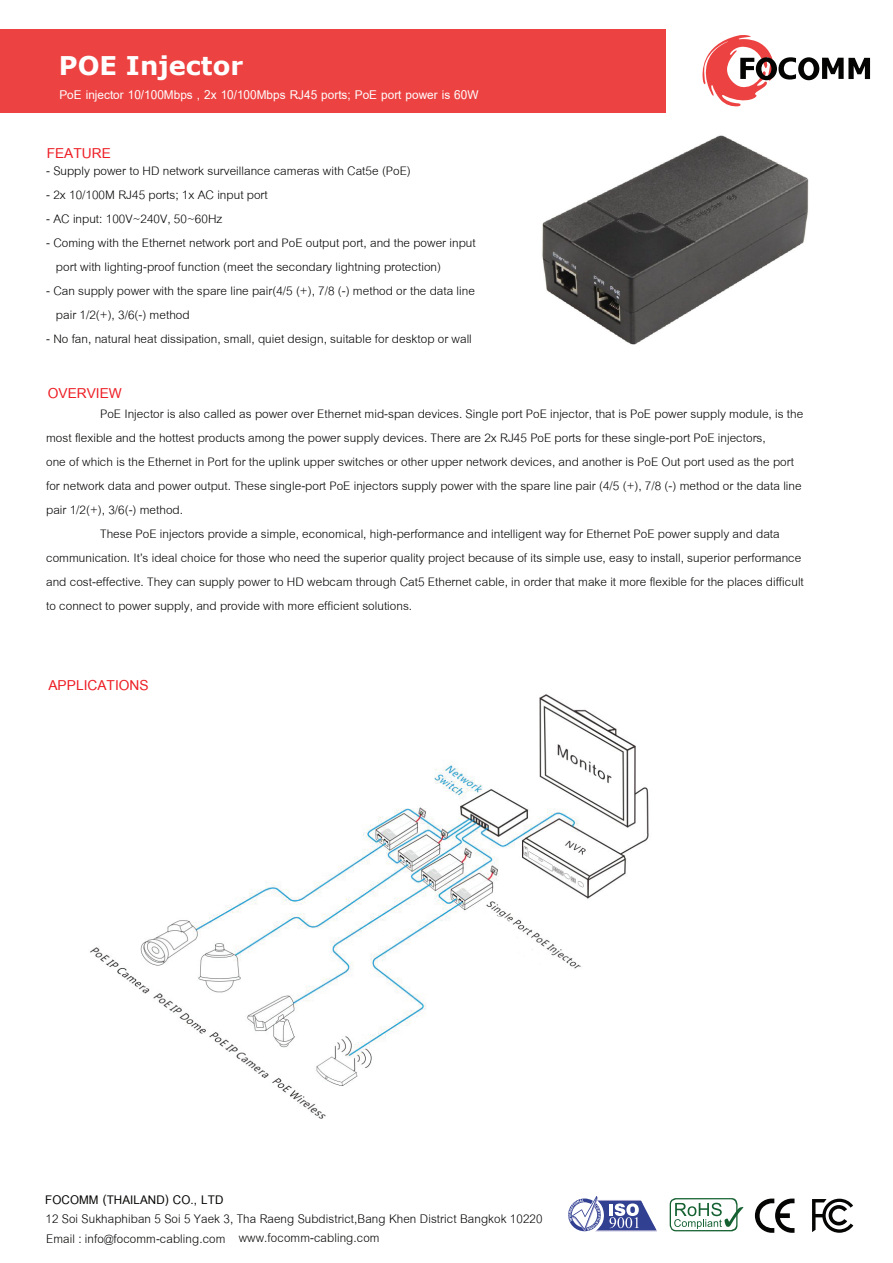
<style>
.page{position:relative;width:893px;height:1263px;background:#fff}
.page>*{position:absolute;margin:0;border:0;box-sizing:border-box;transform-origin:0 0}
.t1{font:700 25.8px "Verdana";color:#fff}
.t2{font:700 21px "Cordia New";color:#ed1d23}
.t3{font:700 18.6px "Cordia New";color:#fff}
.t4{font:18.3px/19.5px "Cordia New";letter-spacing:.005em;color:#040503}
.t5{font:700 18.3px "Cordia New";letter-spacing:.005em;color:#040503}
.t6{font:18px/24px "Cordia New";color:#040503}
</style>
<div class="page">
<img style="left:90px;top:694px;width:559px;height:425px">
<div style="left:0;top:29px;width:666px;height:83px;background:#ec4342"></div>
<svg style="left:702px;top:35px;width:168px;height:72px"></svg>
<svg style="left:568px;top:1196px;width:89px;height:36px"></svg>
<svg style="left:670px;top:1198px;width:73px;height:33px"></svg>
<svg style="left:755px;top:1198px;width:39px;height:35px"></svg>
<svg style="left:812px;top:1199px;width:41px;height:34px"></svg>
<img style="left:542px;top:135px;width:267px;height:210px">
<h1 class="t1" style="left:59px;top:48px;width:186px">POE Injector</h1>
<p class="t3" style="left:59px;top:84px;width:421px">PoE injector 10/100Mbps , 2x 10/100Mbps RJ45 ports; PoE port power is 60W</p>
<p class="t2" style="left:47px;top:140px;width:66px">FEATURE</p>
<p class="t6" style="left:46px;top:160px;width:366px">- Supply power to HD network surveillance cameras with Cat5e (PoE)</p>
<p class="t6" style="left:46px;top:184px;width:223px">- 2x 10/100M RJ45 ports; 1x AC input port</p>
<p class="t6" style="left:46px;top:208px;width:178px">- AC input: 100V~240V, 50~60Hz</p>
<p class="t6" style="left:56px;top:232px;width:421px;text-indent:-10px">- Coming with the Ethernet network port and PoE output port, and the power input port with lighting-proof function (meet the secondary lightning protection)</p>
<p class="t6" style="left:56px;top:280px;width:421px;text-indent:-10px">- Can supply power with the spare line pair(4/5 (+), 7/8 (-) method or the data line pair 1/2(+), 3/6(-) method</p>
<p class="t6" style="left:46px;top:328px;width:427px">- No fan, natural heat dissipation, small, quiet design, suitable for desktop or wall</p>
<p class="t2" style="left:48px;top:381px;width:76px">OVERVIEW</p>
<p class="t6" style="left:46px;top:403px;width:759px;text-indent:54px">PoE Injector is also called as power over Ethernet mid-span devices. Single port PoE injector, that is PoE power supply module, is the most flexible and the hottest products among the power supply devices. There are 2x RJ45 PoE ports for these single-port PoE injectors,<br>one of which is the Ethernet in Port for the uplink upper switches or other upper network devices, and another is PoE Out port used as the port for network data and power output. These single-port PoE injectors supply power with the spare line pair (4/5 (+), 7/8 (-) method or the data line pair 1/2(+), 3/6(-) method.</p>
<p class="t6" style="left:46px;top:523px;width:759px;text-indent:54px">These PoE injectors provide a simple, economical, high-performance and intelligent way for Ethernet PoE power supply and data communication. It’s ideal choice for those who need the superior quality project because of its simple use, easy to install, superior performance and cost-effective. They can supply power to HD webcam through Cat5 Ethernet cable, in order that make it more flexible for the places difficult to connect to power supply, and provide with more efficient solutions.</p>
<p class="t2" style="left:48px;top:672px;width:102px">APPLICATIONS</p>
<p class="t5" style="left:45px;top:1188px;width:180px">FOCOMM (THAILAND) CO., LTD</p>
<p class="t4" style="left:45px;top:1209px;width:499px">12 Soi Sukhaphiban 5 Soi 5 Yaek 3, Tha Raeng Subdistrict,Bang Khen District Bangkok 10220<br>Email : info@focomm-cabling.com</p>
<p class="t4" style="left:239px;top:1228px;width:142px">www.focomm-cabling.com</p>
</div>
